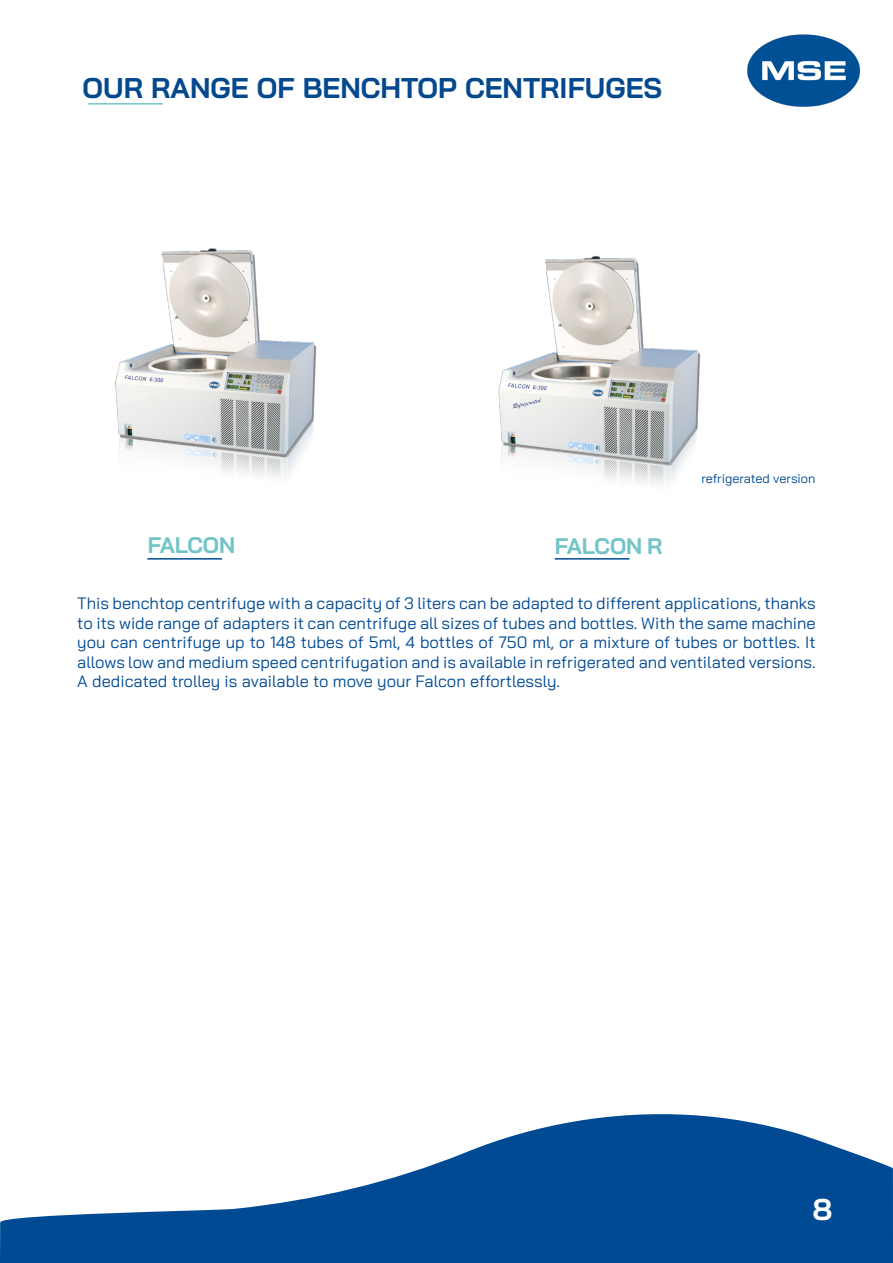
<style>
.page{position:relative;width:893px;height:1263px;background:#fff}
.page>*{position:absolute;margin:0;border:0;box-sizing:border-box;transform-origin:0 0}
.t1{font:700 30px "Bai Jamjuree";color:#fff}
.t2{font:700 28.5px "Bai Jamjuree";color:#04488d}
.t3{font:700 22.5px "Bai Jamjuree";letter-spacing:-.005em;color:#73c4c7}
.t4{font:16.5px/19.5px "Bai Jamjuree";color:#004a94;text-align:justify}
.t5{font:12.75px "Bai Jamjuree";color:#004a94}
</style>
<div class="page">
<svg style="left:0;top:1114px;width:893px;height:149px;fill:#004a94"></svg>
<img style="left:747px;top:34px;width:114px;height:73px">
<hr style="left:88px;top:103px;width:75px;height:2px;background:#73c5c6">
<img style="left:115px;top:248px;width:202px;height:231px">
<img style="left:498px;top:256px;width:203px;height:230px">
<hr style="left:147px;top:558px;width:75px;height:2px;background:#004a94">
<hr style="left:555px;top:558px;width:74px;height:2px;background:#004a94">
<h2 class="t2" style="left:83px;top:71px;width:581px">OUR RANGE OF BENCHTOP CENTRIFUGES</h2>
<h3 class="t3" style="left:148px;top:532px;width:89px">FALCON</h3>
<h3 class="t3" style="left:555px;top:533px;width:109px">FALCON R</h3>
<p class="t5" style="left:701px;top:468px;width:116px">refrigerated version</p>
<p class="t4" style="left:77px;top:594px;width:740px">This benchtop centrifuge with a capacity of 3 liters can be adapted to different applications, thanks to its wide range of adapters it can centrifuge all sizes of tubes and bottles. With the same machine you can centrifuge up to 148 tubes of 5ml, 4 bottles of 750 ml, or a mixture of tubes or bottles. It allows low and medium speed centrifugation and is available in refrigerated and ventilated versions.<br>A dedicated trolley is available to move your Falcon effortlessly.</p>
<h1 class="t1" style="left:813px;top:1192px;width:21px">8</h1>
</div>
